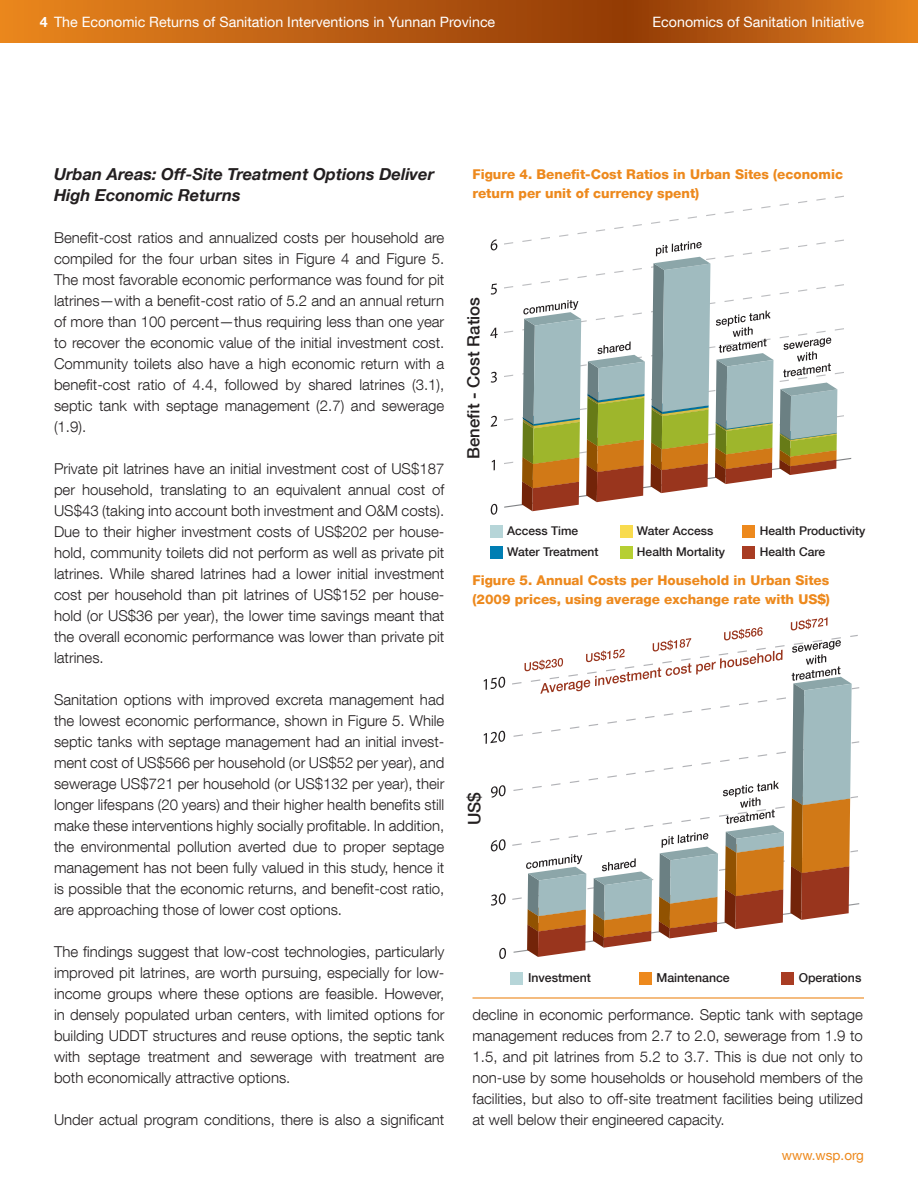
<style>
.page{position:relative;width:918px;height:1188px;background:#fff}
.page>*{position:absolute;margin:0;border:0;box-sizing:border-box;transform-origin:0 0}
.t1{font:500 17.25px "Helvetica Neue LT Com";color:#231f20}
.t2{font:500 16.8px "Helvetica Neue LT Com";color:#231f20}
.t3{font:italic 700 16.5px/21px "Helvetica Neue LT Com";color:#231f20}
.t4{font:300 15px/21px "Helvetica Neue LT Com";color:#231f20;text-align:justify}
.t5{font:14.25px "Helvetica Neue LT Com";color:#fff}
.t6{font:800 13.5px/18.8px "Helvetica Neue LT Com";color:#ed891d}
.t7{font:13.5px "Helvetica Neue LT Com";color:#ed891d}
.t8{font:500 12.3px "Helvetica Neue LT Com";color:#231f20}
.t9{font:500 12px/20.7px "Helvetica Neue LT Com";color:#231f20}
.s1{font-weight:700}
</style>
<div class="page">
<svg style="left:0;top:0;width:918px;height:43px;background:#bd5f12"></svg>
<svg style="left:491px;top:504px;width:6px;height:11px"></svg>
<svg style="left:492px;top:460px;width:3px;height:10px"></svg>
<svg style="left:491px;top:416px;width:6px;height:11px"></svg>
<svg style="left:491px;top:372px;width:6px;height:11px"></svg>
<svg style="left:490px;top:328px;width:8px;height:10px"></svg>
<svg style="left:491px;top:283px;width:6px;height:12px"></svg>
<svg style="left:491px;top:239px;width:6px;height:12px"></svg>
<div style="left:490px;top:546px;width:12px;height:12px;background:#007eb3"></div>
<div style="left:490px;top:525px;width:12px;height:12px;background:#b6d5d8"></div>
<div style="left:620px;top:546px;width:12px;height:12px;background:#b6cf33"></div>
<div style="left:620px;top:525px;width:12px;height:12px;background:#f8db4e"></div>
<div style="left:743px;top:546px;width:12px;height:12px;background:#a83c23"></div>
<div style="left:743px;top:525px;width:12px;height:12px;background:#ed891d"></div>
<svg style="left:504px;top:196px;width:347px;height:315px"></svg>
<svg style="left:499px;top:948px;width:7px;height:11px"></svg>
<svg style="left:491px;top:893px;width:15px;height:13px"></svg>
<svg style="left:491px;top:839px;width:15px;height:13px"></svg>
<svg style="left:491px;top:785px;width:15px;height:13px"></svg>
<svg style="left:484px;top:730px;width:21px;height:14px"></svg>
<svg style="left:484px;top:676px;width:21px;height:14px"></svg>
<div style="left:511px;top:972px;width:12px;height:13px;background:#b6d5d8"></div>
<div style="left:639px;top:972px;width:13px;height:13px;background:#ed891d"></div>
<div style="left:781px;top:972px;width:13px;height:13px;background:#a83c23"></div>
<svg style="left:512px;top:617px;width:347px;height:340px"></svg>
<hr style="left:472px;top:997px;width:392px;height:2px;background:#ed891d">
<p class="t5" style="left:40px;top:13px;width:457px"><span class="s1">4</span> The Economic Returns of Sanitation Interventions in Yunnan Province</p>
<p class="t5" style="left:653px;top:13px;width:213px">Economics of Sanitation Initiative</p>
<p class="t3" style="left:54px;top:163px;width:382px">Urban Areas: Off-Site Treatment Options Deliver<br>High Economic Returns</p>
<p class="t4" style="left:54px;top:227px;width:392px">Benefit-cost ratios and annualized costs per household are compiled for the four urban sites in Figure 4 and Figure 5.<br>The most favorable economic performance was found for pit latrines—with a benefit-cost ratio of 5.2 and an annual return of more than 100 percent—thus requiring less than one year to recover the economic value of the initial investment cost.<br>Community toilets also have a high economic return with a benefit-cost ratio of 4.4, followed by shared latrines (3.1), septic tank with septage management (2.7) and sewerage (1.9).</p>
<p class="t4" style="left:54px;top:458px;width:392px">Private pit latrines have an initial investment cost of US$187 per household, translating to an equivalent annual cost of US$43 (taking into account both investment and O&amp;M costs).<br>Due to their higher investment costs of US$202 per house&shy;hold, community toilets did not perform as well as private pit latrines. While shared latrines had a lower initial investment cost per household than pit latrines of US$152 per house&shy;hold (or US$36 per year), the lower time savings meant that the overall economic performance was lower than private pit latrines.</p>
<p class="t4" style="left:54px;top:689px;width:392px">Sanitation options with improved excreta management had the lowest economic performance, shown in Figure 5. While septic tanks with septage management had an initial invest&shy;ment cost of US$566 per household (or US$52 per year), and sewerage US$721 per household (or US$132 per year), their longer lifespans (20 years) and their higher health benefits still make these interventions highly socially profitable. In addition, the environmental pollution averted due to proper septage management has not been fully valued in this study, hence it is possible that the economic returns, and benefit-cost ratio, are approaching those of lower cost options.</p>
<p class="t4" style="left:54px;top:941px;width:392px">The findings suggest that low-cost technologies, particularly improved pit latrines, are worth pursuing, especially for low&shy;income groups where these options are feasible. However, in densely populated urban centers, with limited options for building UDDT structures and reuse options, the septic tank with septage treatment and sewerage with treatment are both economically attractive options.</p>
<p class="t4" style="left:54px;top:1109px;width:392px">Under actual program conditions, there is also a significant</p>
<p class="t6" style="left:472px;top:165px;width:372px">Figure 4. Benefit-Cost Ratios in Urban Sites (economic return per unit of currency spent)</p>
<p class="t2" style="left:463px;top:459px;width:164px;rotate:-90deg">Benefit - Cost Ratios</p>
<p class="t9" style="left:507px;top:520px;width:93px">Access Time<br>Water Treatment</p>
<p class="t9" style="left:637px;top:520px;width:90px">Water Access<br>Health Mortality</p>
<p class="t9" style="left:760px;top:520px;width:107px">Health Productivity<br>Health Care</p>
<p class="t6" style="left:472px;top:571px;width:359px">Figure 5. Annual Costs per Household in Urban Sites (2009 prices, using average exchange rate with US$)</p>
<p class="t1" style="left:464px;top:825px;width:35px;rotate:-90deg">US$</p>
<p class="t8" style="left:528px;top:971px;width:64px">Investment</p>
<p class="t8" style="left:656px;top:971px;width:75px">Maintenance</p>
<p class="t8" style="left:799px;top:971px;width:64px">Operations</p>
<p class="t4" style="left:472px;top:1004px;width:392px">decline in economic performance. Septic tank with septage management reduces from 2.7 to 2.0, sewerage from 1.9 to 1.5, and pit latrines from 5.2 to 3.7. This is due not only to non-use by some households or household members of the facilities, but also to off-site treatment facilities being utilized at well below their engineered capacity.</p>
<p class="t7" style="left:782px;top:1147px;width:84px">www.wsp.org</p>
</div>
